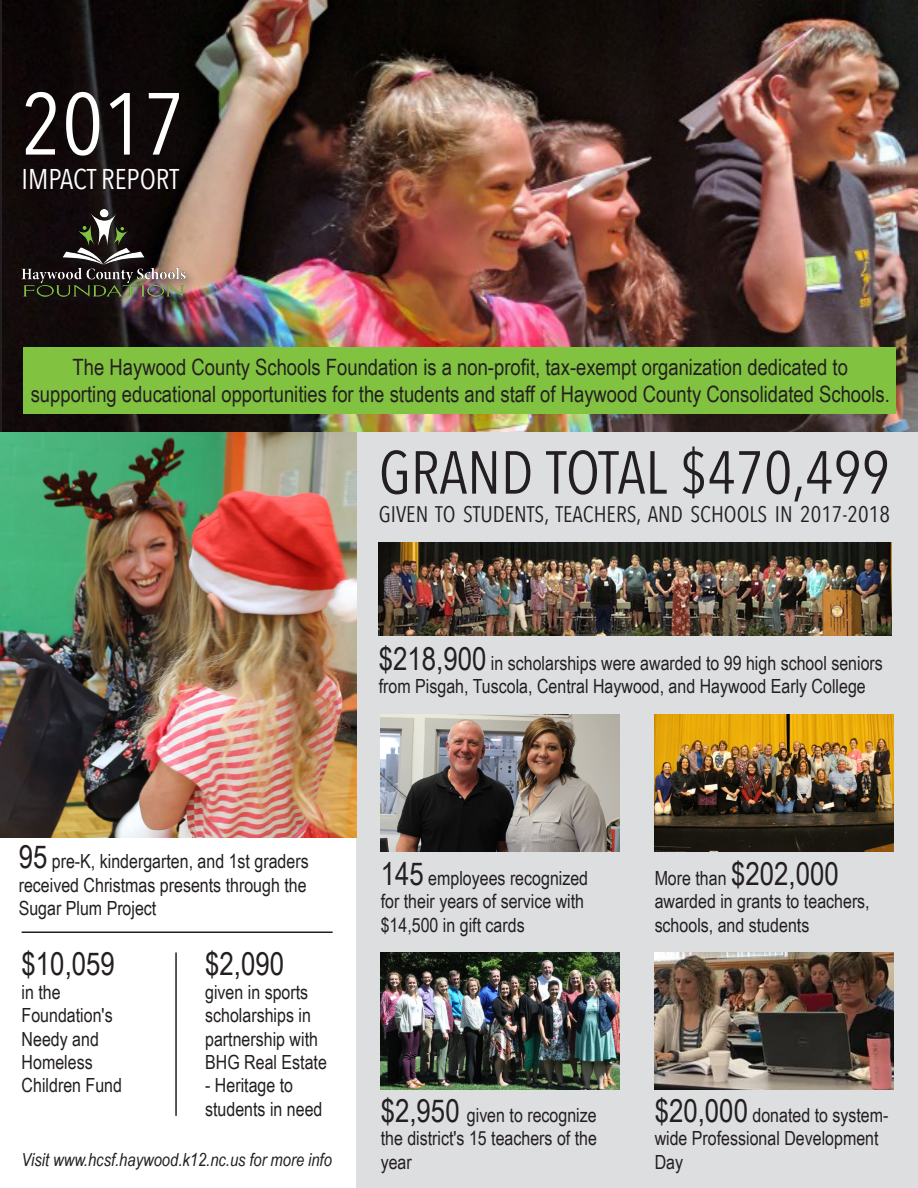
<style>
.page{position:relative;width:918px;height:1188px;background:#fff}
.page>*{position:absolute;margin:0;border:0;box-sizing:border-box;transform-origin:0 0}
.t1{font:87px "Avenir Next Condensed";color:#fff}
.t2{font:60px "Avenir Next Condensed";color:#231f20}
.t3{font:31.5px "Arial Narrow";color:#231f20}
.t4{font:28.5px "Avenir Next Condensed";color:#fff}
.t5{font:22.5px/27px "Arial Narrow";color:#231f20;text-align:center}
.t6{font:22.5px "Avenir Next Condensed";color:#231f20}
.t7{font:19.5px/23.4px "Arial Narrow";color:#231f20}
.t8{font:italic 18px "Arial Narrow";color:#231f20}
.s1{font-size:31.5px}
</style>
<div class="page">
<img style="left:2px;top:0;width:916px;height:432px">
<div style="left:20px;top:207px;width:177px;height:102px;background:#231f20;opacity:.75"></div>
<img style="left:21px;top:210px;width:164px;height:90px">
<div style="left:23px;top:347px;width:872px;height:67px;background:#82c241"></div>
<div style="left:356px;top:432px;width:562px;height:756px;background:#dddee0"></div>
<img style="left:379px;top:542px;width:513px;height:94px">
<img style="left:381px;top:714px;width:239px;height:137px">
<img style="left:655px;top:714px;width:239px;height:137px">
<img style="left:381px;top:953px;width:239px;height:136px">
<img style="left:0;top:432px;width:356px;height:406px">
<img style="left:655px;top:953px;width:239px;height:136px">
<hr style="left:175px;top:952px;width:2px;height:164px;background:#231f20">
<hr style="left:22px;top:932px;width:311px;height:1px;background:#231f20">
<p class="t1" style="left:21px;top:50px;width:165px">2017</p>
<p class="t4" style="left:21px;top:154px;width:159px">IMPACT REPORT</p>
<p class="t5" style="left:31px;top:352px;width:861px">The Haywood County Schools Foundation is a non-profit, tax-exempt organization dedicated to supporting educational opportunities for the students and staff of Haywood County Consolidated Schools.</p>
<p class="t2" style="left:379px;top:421px;width:513px">GRAND TOTAL $470,499</p>
<p class="t6" style="left:379px;top:495px;width:513px">GIVEN TO STUDENTS, TEACHERS, AND SCHOOLS IN 2017-2018</p>
<p class="t7" style="left:379px;top:650px;width:506px"><span class="s1">$218,900</span> in scholarships were awarded to 99 high school seniors from Pisgah, Tuscola, Central Haywood, and Haywood Early College</p>
<p class="t7" style="left:19px;top:849px;width:292px;text-align:justify"><span class="s1">95</span> pre-K, kindergarten, and 1st graders received Christmas presents through the Sugar Plum Project</p>
<p class="t3" style="left:22px;top:941px;width:95px">$10,059</p>
<p class="t7" style="left:22px;top:980px;width:102px">in the<br>Foundation's<br>Needy and<br>Homeless<br>Children Fund</p>
<p class="t3" style="left:205px;top:941px;width:81px">$2,090</p>
<p class="t7" style="left:205px;top:980px;width:123px">given in sports scholarships in partnership with<br>BHG Real Estate</p>
<p class="t7" style="left:205px;top:1073px;width:119px">- Heritage to students in need</p>
<p class="t8" style="left:22px;top:1147px;width:312px">Visit www.hcsf.haywood.k12.nc.us for more info</p>
<p class="t7" style="left:381px;top:865px;width:209px"><span class="s1">145</span> employees recognized for their years of service with $14,500 in gift cards</p>
<p class="t7" style="left:655px;top:865px;width:186px">More than <span class="s1">$202,000</span></p>
<p class="t7" style="left:655px;top:889px;width:217px">awarded in grants to teachers, schools, and students</p>
<p class="t7" style="left:381px;top:1103px;width:218px;text-align:justify"><span class="s1">$2,950</span> given to recognize the district's 15 teachers of the year</p>
<p class="t7" style="left:655px;top:1103px;width:235px"><span class="s1">$20,000</span> donated to system&shy;wide Professional Development<br>Day</p>
</div>
